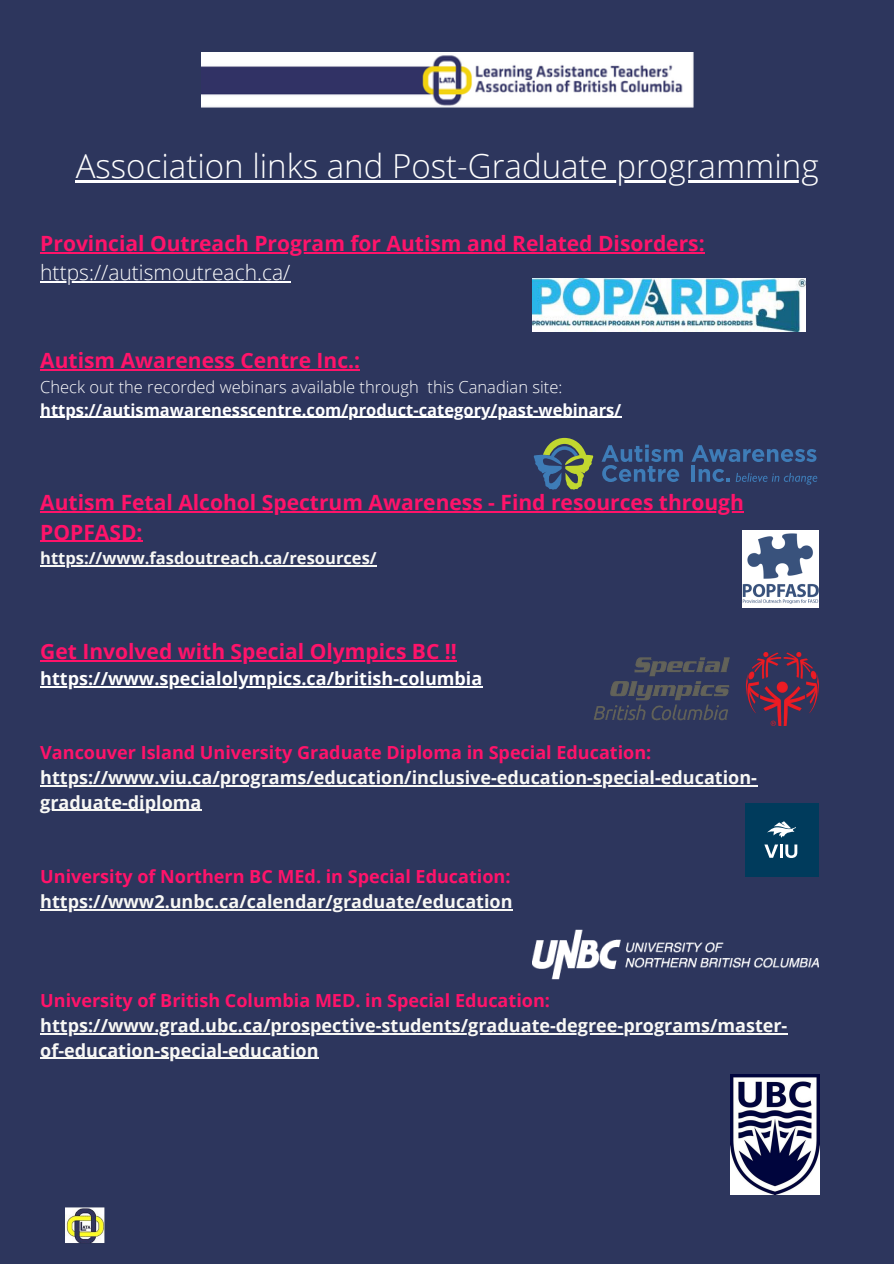
<style>
.page{position:relative;width:894px;height:1264px;background:#fff}
.page>*{position:absolute;margin:0;border:0;box-sizing:border-box;transform-origin:0 0}
.t1{font:300 33px "Open Sans";color:#fff}
.t2{font:700 21px/29.2px "Open Sans";color:#ff136a}
.t3{font:300 21px "Open Sans";color:#fff}
.t4{font:700 18px/24.8px "Open Sans";color:#f8f8f5}
.t5{font:700 18px "Open Sans";color:#ff136a}
.t6{font:700 18px "Open Sans";color:#fff}
.t7{font:700 16.5px "Open Sans";color:#fff}
.t8{font:300 16.5px "Open Sans";color:#fff}
.t9{font:700 16.5px "Open Sans";color:#f8f8f5}
</style>
<div class="page">
<div style="left:0;top:0;width:893px;height:1263px;background:#2d365d"></div>
<img style="left:65px;top:1207px;width:40px;height:36px">
<hr style="left:40px;top:252px;width:664px;height:1px;background:#ff136a">
<hr style="left:40px;top:281px;width:250px;height:2px;background:#fff">
<hr style="left:40px;top:369px;width:320px;height:1px;background:#ff136a">
<hr style="left:40px;top:417px;width:581px;height:1px;background:#fff">
<hr style="left:40px;top:511px;width:703px;height:1px;background:#ff136a">
<hr style="left:40px;top:540px;width:102px;height:2px;background:#ff136a">
<hr style="left:40px;top:565px;width:336px;height:1px;background:#f8f8f5">
<hr style="left:40px;top:660px;width:417px;height:1px;background:#ff136a">
<hr style="left:40px;top:686px;width:442px;height:1px;background:#fff">
<hr style="left:40px;top:785px;width:717px;height:1px;background:#f8f8f5">
<hr style="left:40px;top:809px;width:161px;height:2px;background:#f8f8f5">
<hr style="left:40px;top:909px;width:472px;height:1px;background:#f8f8f5">
<hr style="left:40px;top:1032px;width:747px;height:2px;background:#f8f8f5">
<hr style="left:40px;top:1057px;width:279px;height:1px;background:#f8f8f5">
<img style="left:594px;top:652px;width:224px;height:73px">
<svg style="left:691px;top:445px;width:125px;height:17px"></svg>
<svg style="left:601px;top:444px;width:81px;height:38px"></svg>
<hr style="left:691px;top:465px;width:3px;height:17px;background:#3e7cb7">
<svg style="left:698px;top:469px;width:119px;height:15px"></svg>
<svg style="left:533px;top:438px;width:60px;height:51px"></svg>
<div style="left:744px;top:803px;width:74px;height:73px;background:#003b5c"></div>
<svg style="left:764px;top:844px;width:33px;height:14px"></svg>
<svg style="left:767px;top:821px;width:29px;height:16px"></svg>
<img style="left:532px;top:929px;width:286px;height:50px">
<img style="left:201px;top:52px;width:492px;height:55px">
<img style="left:532px;top:278px;width:272px;height:53px">
<img style="left:742px;top:531px;width:76px;height:76px">
<img style="left:730px;top:1074px;width:89px;height:120px">
<hr style="left:76px;top:180px;width:742px;height:2px;background:#fff">
<p class="t1" style="left:76px;top:143px;width:744px">Association links and Post-Graduate programming</p>
<p class="t2" style="left:40px;top:228px;width:665px">Provincial Outreach Program for Autism and Related Disorders:</p>
<p class="t3" style="left:40px;top:258px;width:251px">https://autismoutreach.ca/</p>
<p class="t2" style="left:40px;top:345px;width:321px">Autism Awareness Centre Inc.:</p>
<p class="t8" style="left:40px;top:375px;width:523px">Check out the recorded webinars available through this Canadian site:</p>
<p class="t7" style="left:40px;top:398px;width:582px">https://autismawarenesscentre.com/product-category/past-webinars/</p>
<p class="t2" style="left:40px;top:487px;width:705px">Autism Fetal Alcohol Spectrum Awareness - Find resources through<br>POPFASD:</p>
<p class="t9" style="left:40px;top:546px;width:338px">https://www.fasdoutreach.ca/resources/</p>
<p class="t2" style="left:40px;top:636px;width:418px">Get Involved with Special Olympics BC !!</p>
<p class="t6" style="left:40px;top:665px;width:443px">https://www.specialolympics.ca/british-columbia</p>
<p class="t5" style="left:40px;top:740px;width:612px">Vancouver Island University Graduate Diploma in Special Education:</p>
<p class="t4" style="left:40px;top:764px;width:718px">https://www.viu.ca/programs/education/inclusive-education-special-education&shy;graduate-diploma</p>
<p class="t5" style="left:40px;top:863px;width:471px">University of Northern BC MEd. in Special Education:</p>
<p class="t4" style="left:40px;top:888px;width:473px">https://www2.unbc.ca/calendar/graduate/education</p>
<p class="t5" style="left:40px;top:987px;width:511px">University of British Columbia MED. in Special Education:</p>
<p class="t4" style="left:40px;top:1012px;width:748px">https://www.grad.ubc.ca/prospective-students/graduate-degree-programs/master&shy;of-education-special-education</p>
</div>
